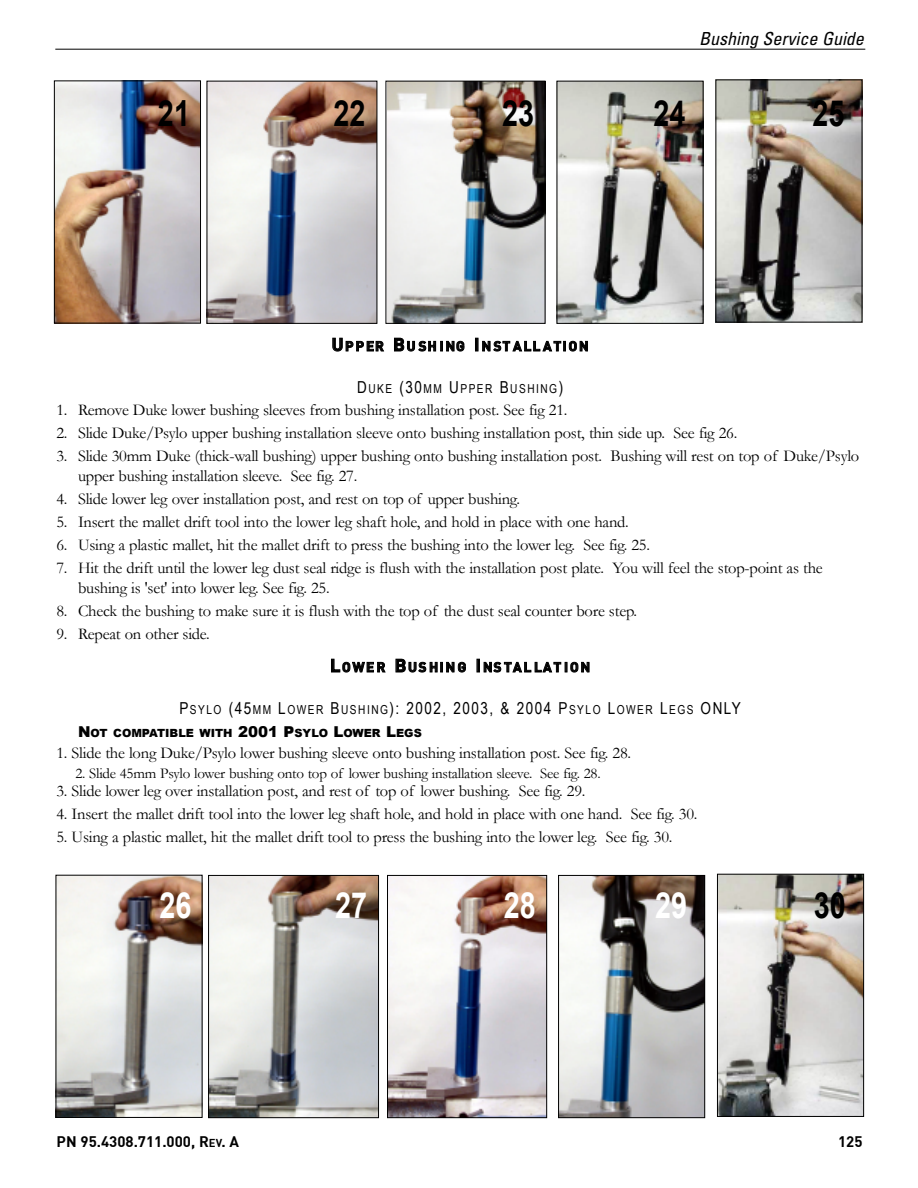
<style>
.page{position:relative;width:918px;height:1188px;background:#fff}
.page>*{position:absolute;margin:0;border:0;box-sizing:border-box;transform-origin:0 0}
.t1{font:700 36px "Arial";color:#000;scale:.8 1}
.t2{font:700 36px "Arial";color:#fff;scale:.8 1}
.t3{font:italic condensed 18px "Univers";color:#000}
.t4{font:16.5px/19.8px "Garamond";letter-spacing:-.015em;color:#000}
.t5{font:16.5px "Arial Narrow";letter-spacing:.09em;color:#000}
.t6{font:15px "Garamond";letter-spacing:-.015em;color:#000}
.t7{font:700 15px "DIN";color:#000}
.t8{font:700 13.5px "DIN";letter-spacing:.14em;color:#000}
.t9{font:12.3px "Arial Narrow";letter-spacing:.12em;color:#000}
.t10{font:900 11.25px "Arial";color:#000}
.s1{font-size:18px}
.s2{font-size:16.5px}
.s3{font-size:12.3px}
.s4{font-size:15px}
.s5{font-size:11.25px}
</style>
<div class="page">
<hr style="left:55px;top:49px;width:810px;height:1px;background:#000">
<img style="left:56px;top:83px;width:143px;height:238px">
<div style="left:54px;top:81px;width:147px;height:242px;border:1px solid #000"></div>
<img style="left:209px;top:83px;width:166px;height:239px">
<img style="left:388px;top:83px;width:155px;height:239px">
<div style="left:386px;top:81px;width:159px;height:243px;border:1px solid #000"></div>
<img style="left:559px;top:83px;width:143px;height:239px">
<div style="left:557px;top:81px;width:147px;height:243px;border:1px solid #000"></div>
<img style="left:718px;top:82px;width:142px;height:238px">
<img style="left:58px;top:877px;width:142px;height:239px">
<div style="left:56px;top:875px;width:146px;height:243px;border:1px solid #000"></div>
<img style="left:210px;top:877px;width:167px;height:239px">
<div style="left:208px;top:875px;width:171px;height:243px;border:1px solid #000"></div>
<img style="left:389px;top:877px;width:156px;height:239px">
<div style="left:387px;top:875px;width:160px;height:243px;border:1px solid #000"></div>
<img style="left:560px;top:877px;width:143px;height:239px">
<div style="left:558px;top:875px;width:147px;height:243px;border:1px solid #000"></div>
<img style="left:719px;top:876px;width:143px;height:239px">
<div style="left:717px;top:874px;width:147px;height:243px;border:1px solid #000"></div>
<p class="t3" style="left:699px;top:32px;width:166px">Bushing Service Guide</p>
<h1 class="t1" style="left:158px;top:93px;width:42px">21</h1>
<h1 class="t1" style="left:334px;top:93px;width:42px">22</h1>
<h1 class="t1" style="left:502px;top:93px;width:42px">23</h1>
<h1 class="t1" style="left:653px;top:93px;width:42px">24</h1>
<h1 class="t1" style="left:812px;top:93px;width:42px">25</h1>
<p class="t8" style="left:332px;top:337px;width:259px"><span class="s1">U</span>PPER <span class="s1">B</span>USHING <span class="s1">I</span>NSTALLATION</p>
<p class="t9" style="left:357px;top:382px;width:207px"><span class="s2">D</span>UKE <span class="s2">(30</span>MM <span class="s2">U</span>PPER <span class="s2">B</span>USHING<span class="s2">)</span></p>
<p class="t4" style="left:56px;top:400px;width:513px">1. Remove Duke lower bushing sleeves from bushing installation post. See fig 21.</p>
<p class="t4" style="left:56px;top:423px;width:682px">2. Slide Duke/Psylo upper bushing installation sleeve onto bushing installation post, thin side up. See fig 26.</p>
<p class="t4" style="left:78px;top:446px;width:783px;text-indent:-22px">3. Slide 30mm Duke (thick-wall bushing) upper bushing onto bushing installation post. Bushing will rest on top of Duke/Psylo upper bushing installation sleeve. See fig. 27.</p>
<p class="t4" style="left:56px;top:489px;width:465px">4. Slide lower leg over installation post, and rest on top of upper bushing.</p>
<p class="t4" style="left:56px;top:512px;width:574px">5. Insert the mallet drift tool into the lower leg shaft hole, and hold in place with one hand.</p>
<p class="t4" style="left:56px;top:535px;width:595px">6. Using a plastic mallet, hit the mallet drift to press the bushing into the lower leg. See fig. 25.</p>
<p class="t4" style="left:78px;top:558px;width:746px;text-indent:-22px">7. Hit the drift until the lower leg dust seal ridge is flush with the installation post plate. You will feel the stop-point as the bushing is 'set' into lower leg. See fig. 25.</p>
<p class="t4" style="left:56px;top:601px;width:582px">8. Check the bushing to make sure it is flush with the top of the dust seal counter bore step.</p>
<p class="t4" style="left:56px;top:624px;width:155px">9. Repeat on other side.</p>
<p class="t8" style="left:330px;top:658px;width:262px"><span class="s1">L</span>OWER <span class="s1">B</span>USHING <span class="s1">I</span>NSTALLATION</p>
<p class="t5" style="left:179px;top:699px;width:563px">P<span class="s3">SYLO</span> (45<span class="s3">MM</span> L<span class="s3">OWER</span> B<span class="s3">USHING</span>): 2002, 2003, &amp; 2004 P<span class="s3">SYLO</span> L<span class="s3">OWER</span> L<span class="s3">EGS</span> ONLY</p>
<p class="t10" style="left:78px;top:725px;width:345px"><span class="s4">N</span>OT COMPATIBLE WITH <span class="s4">2001 P</span>SYLO <span class="s4">L</span>OWER <span class="s4">L</span>EGS</p>
<p class="t4" style="left:56px;top:743px;width:576px">1. Slide the long Duke/Psylo lower bushing sleeve onto bushing installation post. See fig. 28.</p>
<p class="t6" style="left:75px;top:765px;width:527px">2. Slide 45mm Psylo lower bushing onto top of lower bushing installation sleeve. See fig. 28.</p>
<p class="t4" style="left:56px;top:781px;width:531px">3. Slide lower leg over installation post, and rest of top of lower bushing. See fig. 29.</p>
<p class="t4" style="left:56px;top:804px;width:643px">4. Insert the mallet drift tool into the lower leg shaft hole, and hold in place with one hand. See fig. 30.</p>
<p class="t4" style="left:56px;top:827px;width:618px">5. Using a plastic mallet, hit the mallet drift tool to press the bushing into the lower leg. See fig. 30.</p>
<h1 class="t2" style="left:160px;top:885px;width:42px">26</h1>
<h1 class="t2" style="left:335px;top:885px;width:42px">27</h1>
<h1 class="t2" style="left:504px;top:885px;width:42px">28</h1>
<h1 class="t2" style="left:655px;top:885px;width:42px">29</h1>
<h1 class="t1" style="left:814px;top:885px;width:42px">30</h1>
<p class="t7" style="left:57px;top:1132px;width:184px">PN 95.4308.711.000, R<span class="s5">EV</span>. A</p>
<p class="t7" style="left:838px;top:1132px;width:26px">125</p>
</div>
